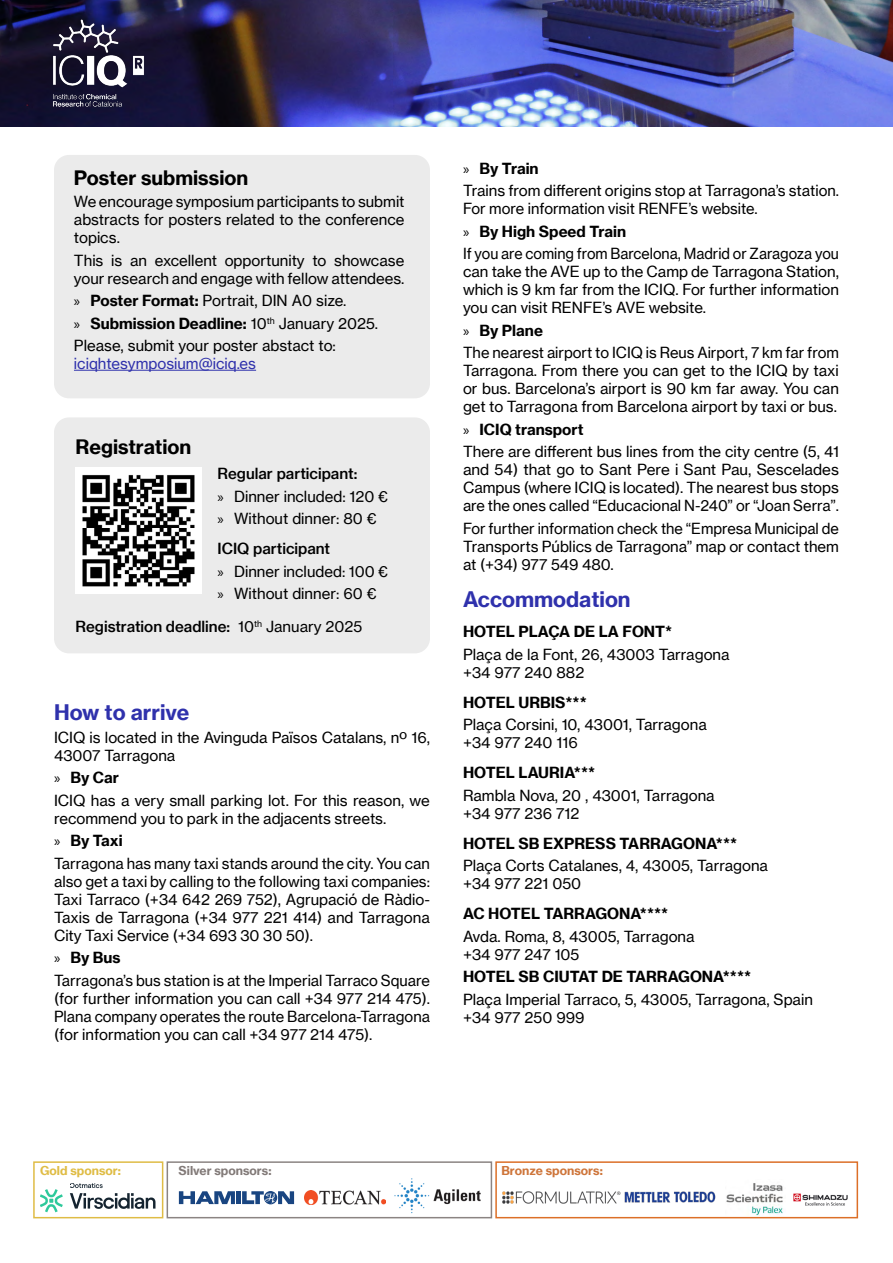
<style>
.page{position:relative;width:893px;height:1263px;background:#fff}
.page>*{position:absolute;margin:0;border:0;box-sizing:border-box;transform-origin:0 0}
.t1{font:21px "N Haas Grotesk TX Pro 75 Bd";color:#2f31ac}
.t2{font:19.5px "N Haas Grotesk TX Pro 75 Bd";color:#000}
.t3{font:15px/18px "N Haas Grotesk TX Pro 55 Rg";color:#000}
.t4{font:15px "N Haas Grotesk TX Pro 75 Bd";color:#000}
.t5{font:15px/18px "N Haas Grotesk TX Pro 55 Rg";color:#000;text-align:justify;scale:.95 1}
.t6{font:15px "N Haas Grotesk TX Pro 65 Md";color:#000}
.t7{font:15px "N Haas Grotesk TX Pro 55 Rg";color:#2f31ac}
.t8{font:12px "N Haas Grotesk TX Pro 75 Bd";color:#827a78}
.t9{font:12px "N Haas Grotesk TX Pro 75 Bd";color:#ce753a}
.t10{font:12px "N Haas Grotesk TX Pro 75 Bd";color:#dfbc45}
.s1{font-family:"Myriad Pro"}
.s2{font-family:"N Haas Grotesk TX Pro 75 Bd"}
.s3{font-family:"N Haas Grotesk TX Pro 55 Rg"}
</style>
<div class="page">
<img style="left:0;top:0;width:893px;height:126px">
<div style="left:54px;top:155px;width:376px;height:243px;background:#ebebeb;border-radius:15px"></div>
<hr style="left:74px;top:370px;width:182px;height:1px;background:#2f31ac">
<div style="left:54px;top:417px;width:376px;height:236px;background:#ebebeb;border-radius:15px"></div>
<img style="left:76px;top:467px;width:125px;height:126px">
<img style="left:793px;top:1193px;width:55px;height:13px">
<img style="left:726px;top:1183px;width:58px;height:32px">
<img style="left:383px;top:1178px;width:98px;height:36px">
<div style="left:33px;top:1161px;width:130px;height:57px;border:2px solid #dfbc45"></div>
<div style="left:167px;top:1161px;width:325px;height:57px;border:2px solid #8b8482"></div>
<div style="left:495px;top:1161px;width:363px;height:57px;border:2px solid #dc6f27"></div>
<img style="left:502px;top:1191px;width:119px;height:13px">
<img style="left:624px;top:1191px;width:92px;height:12px">
<svg style="left:70px;top:1183px;width:85px;height:26px"></svg>
<svg style="left:40px;top:1189px;width:23px;height:23px"></svg>
<img style="left:305px;top:1191px;width:81px;height:13px">
<div style="left:236px;top:1191px;width:5px;height:13px;background:#194581"></div>
<svg style="left:242px;top:1191px;width:52px;height:13px"></svg>
<svg style="left:179px;top:1191px;width:56px;height:13px"></svg>
<img style="left:49px;top:17px;width:100px;height:93px">
<h2 class="t2" style="left:74px;top:165px;width:176px">Poster submission</h2>
<p class="t3" style="left:74px;top:193px;width:332px;text-align:justify">We encourage symposium participants to submit abstracts for posters related to the conference topics.</p>
<p class="t3" style="left:74px;top:251px;width:332px">This is an excellent opportunity to showcase your research and engage with fellow attendees.</p>
<p class="t3" style="left:74px;top:292px;width:274px"><span class="s1">»</span> <span class="s2">Poster Format:</span> Portrait, DIN A0 size.</p>
<p class="t4" style="left:74px;top:314px;width:306px"><span class="s1">»</span> Submission Deadline: <span class="s3">10</span><sup>th</sup> <span class="s3">January 2025.</span></p>
<p class="t3" style="left:74px;top:337px;width:263px">Please, submit your poster abstact to:</p>
<p class="t7" style="left:74px;top:354px;width:184px">iciqhtesymposium@iciq.es</p>
<h2 class="t2" style="left:76px;top:434px;width:117px">Registration</h2>
<p class="t6" style="left:218px;top:464px;width:141px">Regular participant:</p>
<p class="t3" style="left:218px;top:485px;width:172px;line-height:22.5px"><span class="s1">»</span> Dinner included: 120 € <span class="s1">»</span> Without dinner: 80 €</p>
<p class="t6" style="left:218px;top:539px;width:114px">ICIQ participant</p>
<p class="t3" style="left:218px;top:560px;width:172px;line-height:22.5px"><span class="s1">»</span> Dinner included: 100 € <span class="s1">»</span> Without dinner: 60 €</p>
<p class="t6" style="left:76px;top:617px;width:288px">Registration deadline: <span class="s3">10</span><sup>th</sup> <span class="s3">January 2025</span></p>
<h1 class="t1" style="left:54px;top:699px;width:137px">How to arrive</h1>
<p class="t3" style="left:54px;top:728px;width:377px">ICIQ is located in the Avinguda Països Catalans, nº 16,<br>43007 Tarragona</p>
<p class="t4" style="left:54px;top:768px;width:67px"><span class="s1">»</span> By Car</p>
<p class="t3" style="left:54px;top:791px;width:377px">ICIQ has a very small parking lot. For this reason, we recommend you to park in the adjacents streets.</p>
<p class="t4" style="left:54px;top:831px;width:70px"><span class="s1">»</span> By Taxi</p>
<p class="t3" style="left:54px;top:854px;width:377px;text-align:justify">Tarragona has many taxi stands around the city. You can also get a taxi by calling to the following taxi companies:<br>Taxi Tarraco (+34 642 269 752), Agrupació de Ràdio-Taxis de Tarragona (+34 977 221 414) and Tarragona City Taxi Service (+34 693 30 30 50).</p>
<p class="t4" style="left:54px;top:948px;width:68px"><span class="s1">»</span> By Bus</p>
<p class="t3" style="left:54px;top:971px;width:377px;text-align:justify">Tarragona’s bus station is at the Imperial Tarraco Square (for further information you can call +34 977 214 475).<br>Plana company operates the route Barcelona-Tarragona (for information you can call +34 977 214 475).</p>
<p class="t4" style="left:463px;top:159px;width:77px"><span class="s1">»</span> By Train</p>
<p class="t3" style="left:463px;top:182px;width:377px">Trains from different origins stop at Tarragona’s station.<br>For more information visit RENFE’s website.</p>
<p class="t4" style="left:463px;top:222px;width:165px"><span class="s1">»</span> By High Speed Train</p>
<p class="t5" style="left:463px;top:245px;width:397px">If you are coming from Barcelona, Madrid or Zaragoza you can take the AVE up to the Camp de Tarragona Station, which is 9 km far from the ICIQ. For further information you can visit RENFE’s AVE website.</p>
<p class="t4" style="left:463px;top:321px;width:81px"><span class="s1">»</span> By Plane</p>
<p class="t3" style="left:463px;top:344px;width:378px;text-align:justify">The nearest airport to ICIQ is Reus Airport, 7 km far from Tarragona. From there you can get to the ICIQ by taxi or bus. Barcelona’s airport is 90 km far away. You can get to Tarragona from Barcelona airport by taxi or bus.</p>
<p class="t4" style="left:463px;top:420px;width:122px"><span class="s1">»</span> ICIQ transport</p>
<p class="t3" style="left:463px;top:443px;width:378px;text-align:justify">There are different bus lines from the city centre (5, 41 and 54) that go to Sant Pere i Sant Pau, Sescelades Campus (where ICIQ is located). The nearest bus stops are the ones called “Educacional N-240” or “Joan Serra”.</p>
<p class="t3" style="left:463px;top:519px;width:377px;text-align:justify">For further information check the “Empresa Municipal de Transports Públics de Tarragona” map or contact them at (+34) 977 549 480.</p>
<h1 class="t1" style="left:463px;top:586px;width:169px">Accommodation</h1>
<p class="t4" style="left:463px;top:622px;width:211px">HOTEL PLAÇA DE LA FONT*</p>
<p class="t3" style="left:463px;top:645px;width:268px">Plaça de la Font, 26, 43003 Tarragona +34 977 240 882</p>
<p class="t4" style="left:463px;top:693px;width:125px">HOTEL URBIS***</p>
<p class="t3" style="left:463px;top:716px;width:245px">Plaça Corsini, 10, 43001, Tarragona +34 977 240 116</p>
<p class="t4" style="left:463px;top:763px;width:134px">HOTEL LAURIA***</p>
<p class="t3" style="left:463px;top:786px;width:253px">Rambla Nova, 20 , 43001, Tarragona +34 977 236 712</p>
<p class="t4" style="left:463px;top:834px;width:276px">HOTEL SB EXPRESS TARRAGONA***</p>
<p class="t3" style="left:463px;top:857px;width:307px">Plaça Corts Catalanes, 4, 43005, Tarragona +34 977 221 050</p>
<p class="t4" style="left:463px;top:904px;width:207px">AC HOTEL TARRAGONA****</p>
<p class="t3" style="left:463px;top:927px;width:233px">Avda. Roma, 8, 43005, Tarragona +34 977 247 105</p>
<p class="t4" style="left:463px;top:967px;width:290px">HOTEL SB CIUTAT DE TARRAGONA****</p>
<p class="t3" style="left:463px;top:990px;width:351px">Plaça Imperial Tarraco, 5, 43005, Tarragona, Spain +34 977 250 999</p>
<p class="t10" style="left:40px;top:1163px;width:82px">Gold sponsor:</p>
<p class="t8" style="left:179px;top:1163px;width:94px">Silver sponsors:</p>
<p class="t9" style="left:501px;top:1163px;width:103px">Bronze sponsors:</p>
</div>
